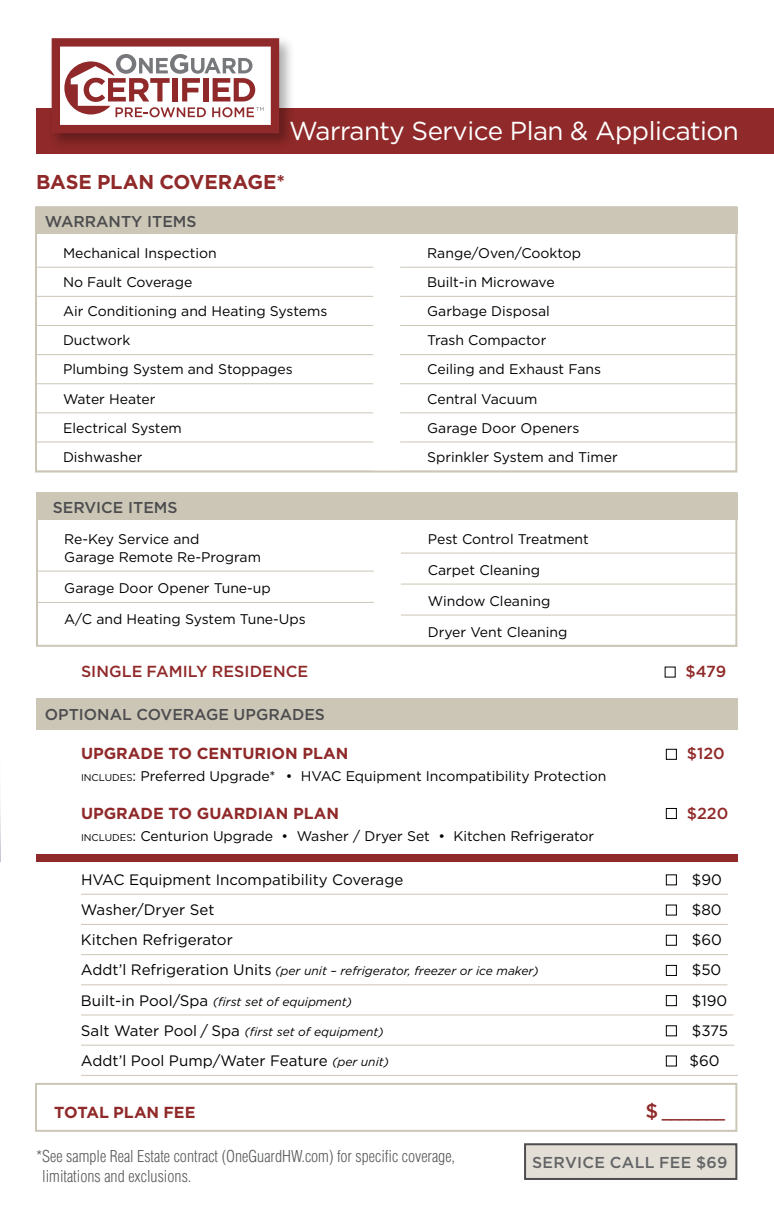
<style>
.page{position:relative;width:774px;height:1224px;background:#fff}
.page>*{position:absolute;margin:0;border:0;box-sizing:border-box;transform-origin:0 0}
.t1{font:26px "Gotham";letter-spacing:-.02em;color:#fff}
.t2{font:700 20px "Gotham";letter-spacing:-.005em;color:#902929}
.t3{font:300 condensed 16px/20px "Helvetica";color:#58595b}
.t4{font:700 16px "Gotham";color:#902929}
.t5{font:500 16px "Gotham";letter-spacing:.005em;color:#902929}
.t6{font:500 15.8px "Gotham";color:#4d4d4f}
.t7{font:500 15.8px "Gotham";color:#636466}
.t8{font:15.2px "Gotham";color:#000}
.t9{font:14px/29.2px "Gotham";color:#000}
.t10{font:italic 12px "Gotham";color:#000}
.s1{font-size:9.8px}
.s2{font-style:inherit}
.s3{font-style:normal;font-size:15.2px}
.s4{font-style:italic;font-size:12px}
.s5{font-size:20px}
</style>
<div class="page">
<div style="left:36px;top:108px;width:738px;height:46px;background:#902929"></div>
<img style="left:0;top:799px;width:1px;height:63px">
<hr style="left:81px;top:894px;width:647px;height:1px;background:#cfc6b7">
<hr style="left:81px;top:924px;width:647px;height:1px;background:#cfc6b7">
<hr style="left:81px;top:954px;width:647px;height:1px;background:#cfc6b7">
<hr style="left:81px;top:984px;width:647px;height:1px;background:#cfc6b7">
<hr style="left:81px;top:1015px;width:652px;height:1px;background:#cfc6b7">
<hr style="left:81px;top:1045px;width:653px;height:1px;background:#cfc6b7">
<hr style="left:81px;top:1075px;width:657px;height:1px;background:#cfc6b7">
<div style="left:666px;top:749px;width:11px;height:11px;border:1px solid #000"></div>
<div style="left:666px;top:808px;width:11px;height:11px;border:1px solid #000"></div>
<div style="left:666px;top:875px;width:11px;height:10px;border:1px solid #000"></div>
<div style="left:666px;top:905px;width:11px;height:10px;border:1px solid #000"></div>
<div style="left:666px;top:935px;width:11px;height:11px;border:1px solid #000"></div>
<div style="left:666px;top:965px;width:11px;height:11px;border:1px solid #000"></div>
<div style="left:666px;top:995px;width:11px;height:11px;border:1px solid #000"></div>
<div style="left:666px;top:1025px;width:11px;height:11px;border:1px solid #000"></div>
<div style="left:666px;top:1056px;width:11px;height:10px;border:1px solid #000"></div>
<div style="left:524px;top:1143px;width:213px;height:37px;background:#e3dfd7;border:2px solid #4d4d4f"></div>
<div style="left:36px;top:854px;width:701px;height:7px;background:#902929"></div>
<div style="left:36px;top:698px;width:701px;height:32px;background:#ccc6b7"></div>
<div style="left:35px;top:1083px;width:702px;height:49px;border:2px solid #ccc6b7"></div>
<div style="left:36px;top:207px;width:701px;height:27px;background:#ccc6b7"></div>
<div style="left:35px;top:206px;width:702px;height:267px;border:2px solid #ccc6b7"></div>
<div style="left:37px;top:493px;width:700px;height:26px;background:#ccc6b7"></div>
<div style="left:36px;top:492px;width:701px;height:155px;border:2px solid #ccc6b7"></div>
<hr style="left:37px;top:571px;width:337px;height:1px;background:#ccc6b7">
<hr style="left:37px;top:602px;width:337px;height:1px;background:#ccc6b7">
<hr style="left:401px;top:553px;width:336px;height:1px;background:#ccc6b7">
<hr style="left:401px;top:584px;width:336px;height:1px;background:#ccc6b7">
<hr style="left:401px;top:615px;width:336px;height:1px;background:#ccc6b7">
<hr style="left:401px;top:646px;width:336px;height:1px;background:#ccc6b7">
<hr style="left:36px;top:267px;width:337px;height:1px;background:#ccc6b7">
<hr style="left:36px;top:296px;width:337px;height:1px;background:#ccc6b7">
<hr style="left:36px;top:325px;width:337px;height:1px;background:#ccc6b7">
<hr style="left:36px;top:354px;width:337px;height:1px;background:#ccc6b7">
<hr style="left:36px;top:383px;width:337px;height:1px;background:#ccc6b7">
<hr style="left:36px;top:413px;width:337px;height:1px;background:#ccc6b7">
<hr style="left:36px;top:442px;width:337px;height:1px;background:#ccc6b7">
<hr style="left:36px;top:471px;width:337px;height:1px;background:#ccc6b7">
<hr style="left:400px;top:267px;width:337px;height:1px;background:#ccc6b7">
<hr style="left:400px;top:296px;width:337px;height:1px;background:#ccc6b7">
<hr style="left:400px;top:325px;width:337px;height:1px;background:#ccc6b7">
<hr style="left:400px;top:354px;width:337px;height:1px;background:#ccc6b7">
<hr style="left:400px;top:383px;width:337px;height:1px;background:#ccc6b7">
<hr style="left:400px;top:413px;width:337px;height:1px;background:#ccc6b7">
<hr style="left:400px;top:442px;width:337px;height:1px;background:#ccc6b7">
<hr style="left:400px;top:471px;width:337px;height:1px;background:#ccc6b7">
<div style="left:47px;top:35px;width:249px;height:115px;background:#000;opacity:.32"></div>
<svg style="left:52px;top:38px;width:227px;height:95px"></svg>
<h1 class="t1" style="left:289px;top:114px;width:451px">Warranty Service Plan &amp; Application</h1>
<h2 class="t2" style="left:36px;top:169px;width:250px">BASE PLAN COVERAGE*</h2>
<p class="t6" style="left:45px;top:211px;width:153px">WARRANTY ITEMS</p>
<p class="t9" style="left:63px;top:238px;width:266px">Mechanical Inspection<br>No Fault Coverage<br>Air Conditioning and Heating Systems<br>Ductwork<br>Plumbing System and Stoppages<br>Water Heater<br>Electrical System<br>Dishwasher</p>
<p class="t9" style="left:427px;top:238px;width:192px">Range/Oven/Cooktop<br>Built-in Microwave<br>Garbage Disposal<br>Trash Compactor<br>Ceiling and Exhaust Fans<br>Central Vacuum<br>Garage Door Openers<br>Sprinkler System and Timer</p>
<p class="t6" style="left:53px;top:497px;width:126px">SERVICE ITEMS</p>
<p class="t9" style="left:64px;top:530px;width:198px;line-height:18px">Re-Key Service and<br>Garage Remote Re-Program</p>
<p class="t9" style="left:64px;top:573px;width:208px">Garage Door Opener Tune-up</p>
<p class="t9" style="left:64px;top:604px;width:243px">A/C and Heating System Tune-Ups</p>
<p class="t9" style="left:428px;top:524px;width:163px">Pest Control Treatment</p>
<p class="t9" style="left:428px;top:555px;width:114px">Carpet Cleaning</p>
<p class="t9" style="left:428px;top:586px;width:124px">Window Cleaning</p>
<p class="t9" style="left:428px;top:617px;width:141px">Dryer Vent Cleaning</p>
<p class="t5" style="left:81px;top:661px;width:229px">SINGLE FAM ILY RESIDENCE</p>
<p class="t5" style="left:686px;top:661px;width:42px">$479</p>
<p class="t6" style="left:45px;top:704px;width:282px">OPTIONAL COVERAGE U PGRADES</p>
<p class="t4" style="left:81px;top:743px;width:269px">UPGRADE TO CENTURION PLAN</p>
<p class="t5" style="left:687px;top:743px;width:39px">$120</p>
<p class="t9" style="left:81px;top:761px;width:527px"><span class="s1">INCLUDES</span><span class="s2">:</span> Preferred Upgrade* • HVAC Equipment Incompatibility Protection</p>
<p class="t4" style="left:81px;top:802px;width:260px">UPGRADE TO GUARDIAN PLAN</p>
<p class="t5" style="left:687px;top:802px;width:43px">$220</p>
<p class="t9" style="left:81px;top:821px;width:515px"><span class="s1">INCLUDES</span><span class="s2">:</span> Centurion Upgrade • Washer / Dryer Set • Kitchen Refrigerator</p>
<p class="t8" style="left:81px;top:870px;width:324px">HVAC Equipment Incompatibility Coverage</p>
<p class="t8" style="left:692px;top:870px;width:32px">$90</p>
<p class="t8" style="left:81px;top:900px;width:135px">Washer/Dryer Set</p>
<p class="t8" style="left:692px;top:900px;width:31px">$80</p>
<p class="t8" style="left:81px;top:930px;width:153px">Kitchen Refrigerator</p>
<p class="t8" style="left:692px;top:930px;width:32px">$60</p>
<p class="t10" style="left:81px;top:964px;width:459px"><span class="s3">Addt’l Refrigeration Units</span> (per unit – refrigerator, freezer or ice maker)</p>
<p class="t8" style="left:692px;top:960px;width:31px">$50</p>
<p class="t10" style="left:81px;top:994px;width:273px"><span class="s3">Built-in Pool/Spa</span> (first set of equipment)</p>
<p class="t8" style="left:692px;top:991px;width:37px">$190</p>
<p class="t10" style="left:81px;top:1024px;width:304px"><span class="s3">Salt Water Pool / Spa</span> (first set of equipment)</p>
<p class="t8" style="left:692px;top:1021px;width:38px">$375</p>
<p class="t8" style="left:81px;top:1051px;width:309px">Addt’l Pool Pump/Water Feature <span class="s4">(per unit)</span></p>
<p class="t8" style="left:690px;top:1051px;width:32px">$60</p>
<p class="t4" style="left:54px;top:1101px;width:143px">TOTAL PLAN FEE</p>
<p class="t5" style="left:646px;top:1101px;width:81px"><span class="s5">$</span> _______</p>
<p class="t3" style="left:42px;top:1146px;width:414px;text-indent:-6px">*See sample Real Estate contract (OneGuardHW.com) for specific coverage, limitations and exclusions.</p>
<p class="t7" style="left:532px;top:1152px;width:11px">SERVI</p>
<p class="t7" style="left:583px;top:1152px;width:51px">CE CALL</p>
<p class="t7" style="left:659px;top:1152px;width:11px">FEE</p>
<p class="t7" style="left:696px;top:1152px;width:33px">$69</p>
</div>
